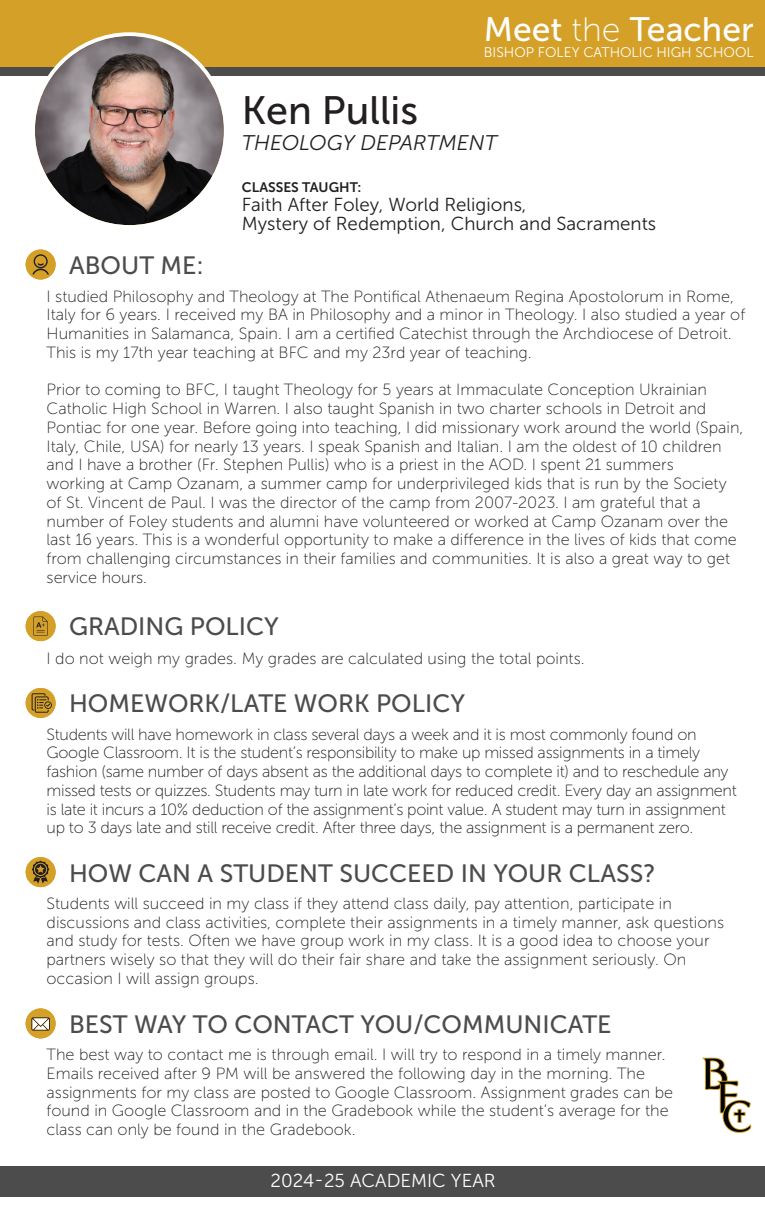
<style>
.page{position:relative;width:765px;height:1211px;background:#fff}
.page>*{position:absolute;margin:0;border:0;box-sizing:border-box;transform-origin:0 0}
.t1{font:39.5px "Museo Sans 500";color:#231f20}
.t2{font:33.75px "Museo Sans 500";color:#fff}
.t3{font:25px "Museo Sans 500";color:#4d4c4c}
.t4{font:italic 21.12px "Museo Sans 300";color:#231f20}
.t5{font:18.75px/18.8px "Museo Sans 300";color:#231f20}
.t6{font:18.75px "Museo Sans 300";color:#fff}
.t7{font:16.25px/18.8px "Museo Sans 100";color:#231f20}
.t8{font:16.25px/18.8px "Museo Sans 100";letter-spacing:-.02em;color:#231f20}
.t9{font:14px "Museo Sans 300";color:#fff}
.t10{font:13.75px "Museo Sans 700";color:#231f20}
.s1{font-family:"Museo Sans 100"}
</style>
<div class="page">
<div style="left:0;top:0;width:765px;height:76px;background:#d4a027"></div>
<div style="left:0;top:68px;width:765px;height:8px;background:#4d4c4c"></div>
<div style="left:1px;top:1166px;width:764px;height:30px;background:#4d4c4c"></div>
<svg style="left:33px;top:34px;width:193px;height:193px"></svg>
<img style="left:35px;top:36px;width:189px;height:189px;border-radius:94px">
<div style="left:31px;top:32px;width:197px;height:197px;border:4px solid #fff;border-radius:50%"></div>
<svg style="left:702px;top:1057px;width:49px;height:75px"></svg>
<div style="left:26px;top:249px;width:30px;height:30px;background:#d4a027;border-radius:50%"></div>
<svg style="left:33px;top:254px;width:16px;height:21px"></svg>
<div style="left:26px;top:611px;width:30px;height:30px;background:#d4a027;border-radius:50%"></div>
<svg style="left:33px;top:616px;width:15px;height:19px"></svg>
<svg style="left:26px;top:688px;width:30px;height:30px"></svg>
<svg style="left:32px;top:693px;width:20px;height:19px"></svg>
<div style="left:26px;top:857px;width:30px;height:30px;background:#d4a027;border-radius:50%"></div>
<svg style="left:32px;top:860px;width:17px;height:23px"></svg>
<div style="left:26px;top:1008px;width:30px;height:30px;background:#d4a027;border-radius:50%"></div>
<svg style="left:31px;top:1017px;width:19px;height:13px"></svg>
<h2 class="t2" style="left:484px;top:11px;width:271px">Meet <span class="s1">the</span> Teacher</h2>
<h1 class="t1" style="left:242px;top:89px;width:178px">Ken Pullis</h1>
<p class="t9" style="left:484px;top:45px;width:271px">BISHOP FOLEY CATHOLIC HIGH SCHOOL</p>
<p class="t4" style="left:242px;top:131px;width:257px">THEOLOGY DEPARTMENT</p>
<h3 class="t3" style="left:69px;top:252px;width:136px">ABOUT ME:</h3>
<p class="t10" style="left:242px;top:180px;width:121px">CLASSES TAUGHT:</p>
<p class="t5" style="left:242px;top:195px;width:416px">Faith After Foley, World Religions,<br>Mystery of Redemption, Church and Sacraments</p>
<p class="t7" style="left:47px;top:287px;width:700px">I studied Philosophy and Theology at The Pontifical Athenaeum Regina Apostolorum in Rome, Italy for 6 years. I received my BA in Philosophy and a minor in Theology. I also studied a year of Humanities in Salamanca, Spain. I am a certified Catechist through the Archdiocese of Detroit.<br>This is my 17th year teaching at BFC and my 23rd year of teaching.</p>
<p class="t7" style="left:47px;top:380px;width:698px">Prior to coming to BFC, I taught Theology for 5 years at Immaculate Conception Ukrainian Catholic High School in Warren. I also taught Spanish in two charter schools in Detroit and Pontiac for one year. Before going into teaching, I did missionary work around the world (Spain, Italy, Chile, USA) for nearly 13 years. I speak Spanish and Italian. I am the oldest of 10 children and I have a brother (Fr. Stephen Pullis) who is a priest in the AOD. I spent 21 summers<br>working at Camp Ozanam, a summer camp for underprivileged kids that is run by the Society of St. Vincent de Paul. I was the director of the camp from 2007-2023. I am grateful that a number of Foley students and alumni have volunteered or worked at Camp Ozanam over the last 16 years. This is a wonderful opportunity to make a difference in the lives of kids that come from challenging circumstances in their families and communities. It is also a great way to get service hours.</p>
<h3 class="t3" style="left:69px;top:613px;width:211px">GRADING POLICY</h3>
<p class="t7" style="left:47px;top:649px;width:540px">I do not weigh my grades. My grades are calculated using the total points.</p>
<h3 class="t3" style="left:69px;top:690px;width:397px">HOMEWORK/LATE WORK POLICY</h3>
<p class="t8" style="left:47px;top:725px;width:692px">Students will have homework in class several days a week and it is most commonly found on Google Classroom. It is the student’s responsibility to make up missed assignments in a timely fashion (same number of days absent as the additional days to complete it) and to reschedule any missed tests or quizzes. Students may turn in late work for reduced credit. Every day an assignment is late it incurs a 10% deduction of the assignment’s point value. A student may turn in assignment up to 3 days late and still receive credit. After three days, the assignment is a permanent zero.</p>
<h3 class="t3" style="left:69px;top:859px;width:588px">HOW CAN A STUDENT SUCCEED IN YOUR CLASS?</h3>
<p class="t7" style="left:47px;top:894px;width:679px">Students will succeed in my class if they attend class daily, pay attention, participate in discussions and class activities, complete their assignments in a timely manner, ask questions and study for tests. Often we have group work in my class. It is a good idea to choose your partners wisely so that they will do their fair share and take the assignment seriously. On occasion I will assign groups.</p>
<h3 class="t3" style="left:69px;top:1010px;width:544px">BEST WAY TO CONTACT YOU/COMMUNICATE</h3>
<p class="t7" style="left:47px;top:1045px;width:628px">The best way to contact me is through email. I will try to respond in a timely manner.<br>Emails received after 9 PM will be answered the following day in the morning. The assignments for my class are posted to Google Classroom. Assignment grades can be found in Google Classroom and in the Gradebook while the student’s average for the class can only be found in the Gradebook.</p>
<p class="t6" style="left:271px;top:1170px;width:227px">2024-25 ACADEMIC YEAR</p>
</div>
